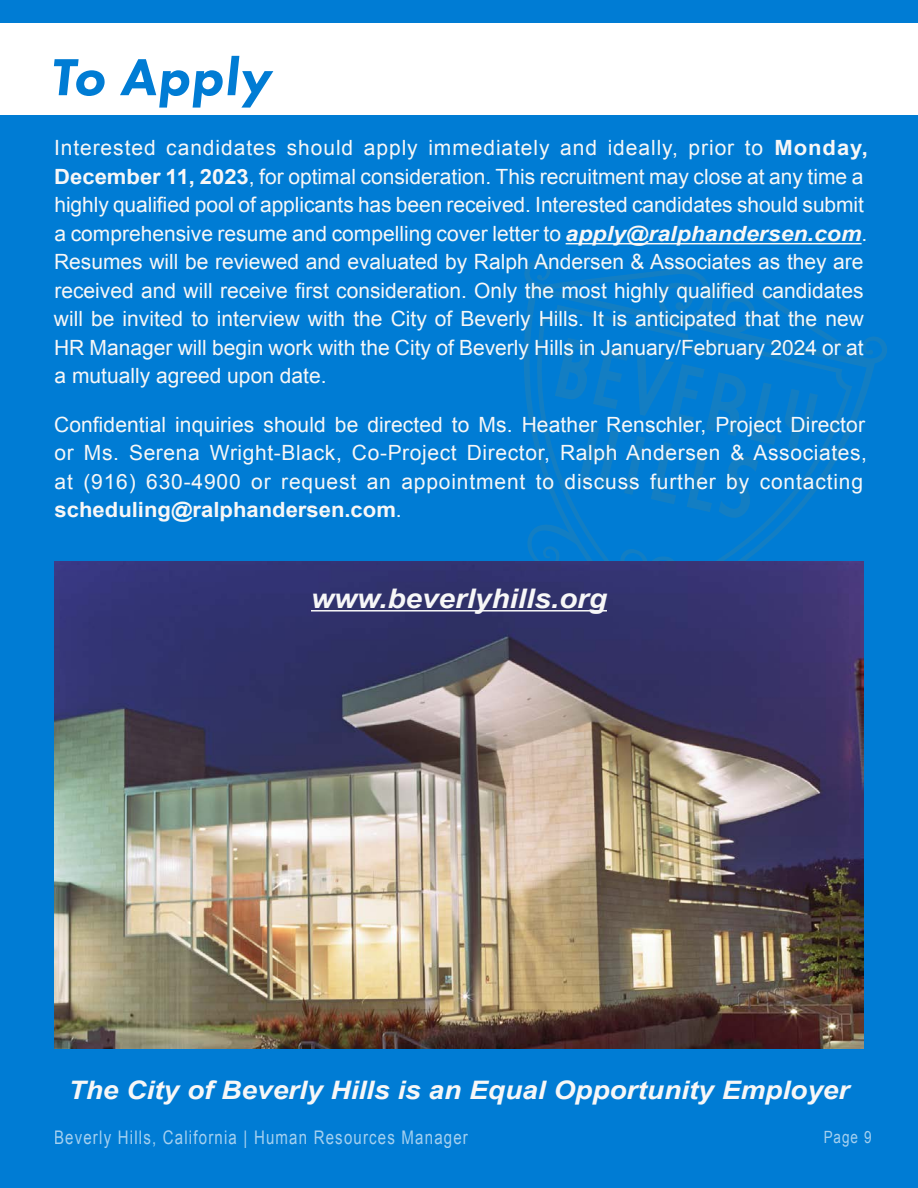
<style>
.page{position:relative;width:918px;height:1188px;background:#fff}
.page>*{position:absolute;margin:0;border:0;box-sizing:border-box;transform-origin:0 0}
.RA_Major_Heading{font:800 54px "Futura PT";color:#007cd4}
.t1{font:italic 700 27px "Arial";color:#f7f7f7;scale:1.1 1}
.RA_EEO{font:italic 700 25.5px "Arial";color:#f7f7f7;scale:1.1 1}
.Normal_white{font:21px/28.5px "Arial";color:#f7f7f7}
.Normal_white-2{font:21px/28.5px "Arial";letter-spacing:.03em;color:#f7f7f7}
.t2{font:18.75px "Arial";letter-spacing:.08em;color:#fff;scale:.8 1}
.t3{font:16.8px "Arial";color:#fff;scale:.8 1}
.s1{font-weight:700}
.s2{font-weight:700;font-style:italic}
</style>
<div class="page">
<div style="left:0;top:116px;width:918px;height:1072px;background:#007cd4"></div>
<div style="left:0;top:0;width:918px;height:23px;background:#007cd4"></div>
<svg style="left:516px;top:261px;width:371px;height:301px"></svg>
<img style="left:54px;top:562px;width:810px;height:487px">
<hr style="left:311px;top:610px;width:296px;height:2px;background:#f7f7f7">
<hr style="left:566px;top:243px;width:296px;height:1px;background:#f7f7f7">
<p class="RA_Major_Heading" style="left:50px;top:43px;width:222px">To Apply</p>
<p class="Normal_white" style="left:54px;top:134px;width:816px">Interested candidates should apply immediately and ideally, prior to <span class="s1">Monday, December 11, 2023</span>, for optimal consideration. This recruitment may close at any time a highly qualified pool of applicants has been received. Interested candidates should submit a comprehensive resume and compelling cover letter to <span class="s2">apply@ralphandersen.com</span>.<br>Resumes will be reviewed and evaluated by Ralph Andersen &amp; Associates as they are received and will receive first consideration. Only the most highly qualified candidates will be invited to interview with the City of Beverly Hills. It is anticipated that the new HR Manager will begin work with the City of Beverly Hills in January/February 2024 or at a mutually agreed upon date.</p>
<p class="Normal_white-2" style="left:54px;top:411px;width:815px">Confidential inquiries should be directed to Ms. Heather Renschler, Project Director or Ms. Serena Wright-Black, Co-Project Director, Ralph Andersen &amp; Associates, at (916) 630-4900 or request an appointment to discuss further by contacting <span class="s1">scheduling@ralphandersen.com</span>.</p>
<p class="t1" style="left:311px;top:581px;width:271px">www.beverlyhills.org</p>
<p class="RA_EEO" style="left:69px;top:1074px;width:711px">The City of Beverly Hills is an Equal Opportunity Employer</p>
<p class="t2" style="left:54px;top:1125px;width:519px">Beverly Hills, California | Human Resources Manager</p>
<p class="t3" style="left:823px;top:1126px;width:62px">Page 9</p>
</div>
